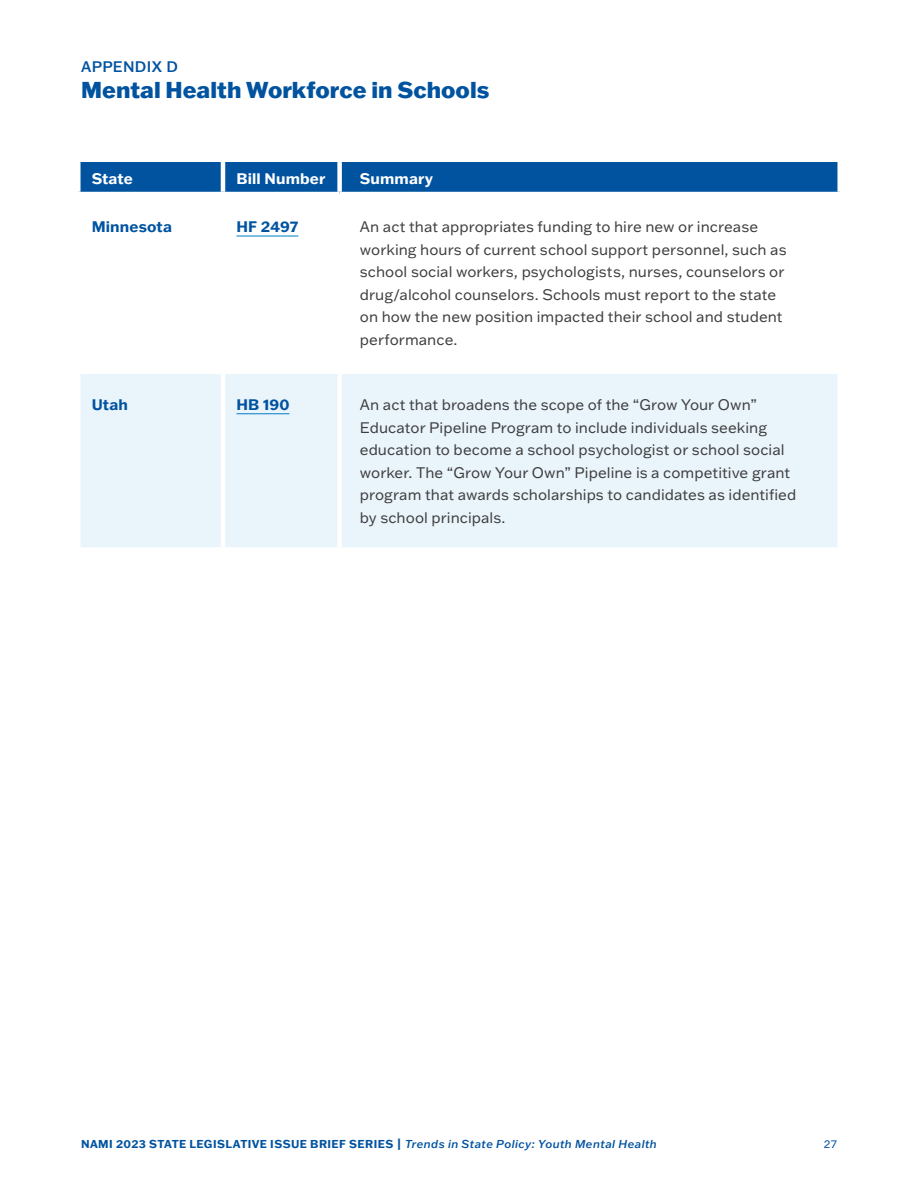
<style>
.page{position:relative;width:918px;height:1188px;background:#fff}
.page>*{position:absolute;margin:0;border:0;box-sizing:border-box;transform-origin:0 0}
.H1_-_Section_Title{font:800 22.5px "Franklin Gothic ATF";color:#0153a0}
.Body{font:15px/22.5px "Franklin Gothic ATF";letter-spacing:.005em;color:#3e3e3f}
.State___Bill_Number{font:700 15px "Franklin Gothic ATF";letter-spacing:.01em;color:#0153a0}
.Body-2{font:700 15px "Franklin Gothic ATF";letter-spacing:.01em;color:#fff}
.H2_-_Section_Subtitle{font:500 15px "Franklin Gothic ATF";letter-spacing:.025em;color:#0153a0}
.t1{font:700 11.25px "Franklin Gothic ATF";letter-spacing:.04em;color:#0153a0}
.t2{font:11.25px "Franklin Gothic ATF";color:#0153a0}
.s1{font-weight:500;font-style:italic}
</style>
<div class="page">
<div style="left:81px;top:162px;width:756px;height:30px;background:#0153a0"></div>
<div style="left:81px;top:374px;width:756px;height:173px;background:#eaf4fb"></div>
<hr style="left:221px;top:162px;width:4px;height:30px;background:#fff">
<div style="left:337px;top:162px;width:5px;height:30px;background:#fff"></div>
<hr style="left:221px;top:374px;width:4px;height:173px;background:#fff">
<div style="left:337px;top:374px;width:5px;height:173px;background:#fff"></div>
<hr style="left:236px;top:236px;width:62px;height:1px;background:#007ec5">
<hr style="left:236px;top:413px;width:53px;height:1px;background:#007ec5">
<p class="H2_-_Section_Subtitle" style="left:81px;top:57px;width:98px">APPENDIX D</p>
<p class="H1_-_Section_Title" style="left:81px;top:75px;width:410px">Mental Health Workforce in Schools</p>
<p class="Body-2" style="left:92px;top:168px;width:43px">State</p>
<p class="Body-2" style="left:236px;top:168px;width:90px">Bill Number</p>
<p class="Body-2" style="left:360px;top:168px;width:75px">Summary</p>
<p class="State___Bill_Number" style="left:92px;top:217px;width:82px">Minnesota</p>
<p class="State___Bill_Number" style="left:236px;top:217px;width:63px">HF 2497</p>
<p class="Body" style="left:360px;top:215px;width:428px">An act that appropriates funding to hire new or increase working hours of current school support personnel, such as school social workers, psychologists, nurses, counselors or drug/alcohol counselors. Schools must report to the state on how the new position impacted their school and student performance.</p>
<p class="State___Bill_Number" style="left:92px;top:395px;width:38px">Utah</p>
<p class="State___Bill_Number" style="left:236px;top:395px;width:54px">HB 190</p>
<p class="Body" style="left:360px;top:393px;width:438px">An act that broadens the scope of the “Grow Your Own” Educator Pipeline Program to include individuals seeking education to become a school psychologist or school social worker. The “Grow Your Own” Pipeline is a competitive grant program that awards scholarships to candidates as identified by school principals.</p>
<p class="t1" style="left:81px;top:1136px;width:577px">NAMI 2023 STATE LEGISLATIVE ISSUE BRIEF SERIES | <span class="s1">Trends in State Policy: Youth Mental Health</span></p>
<p class="t2" style="left:824px;top:1136px;width:15px">27</p>
</div>
